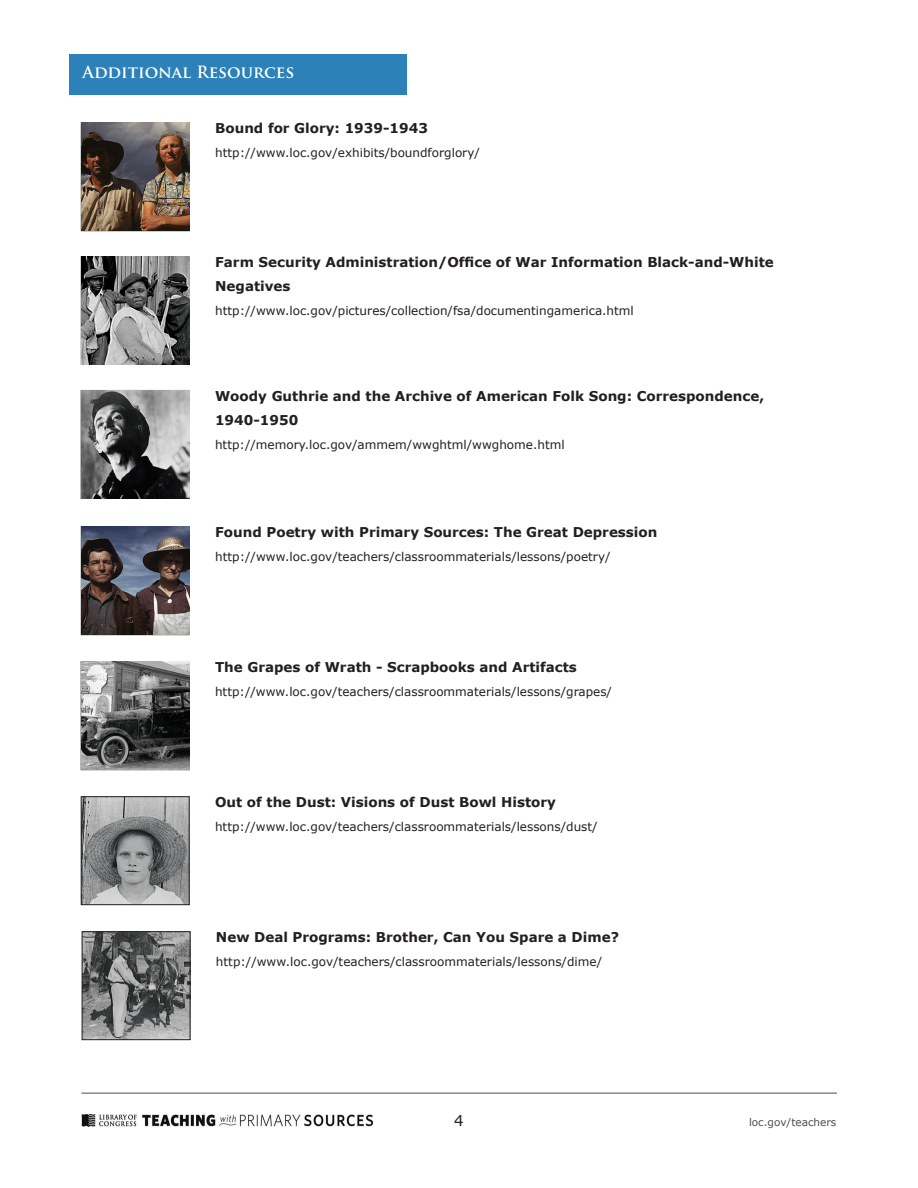
<style>
.page{position:relative;width:918px;height:1188px;background:#fff}
.page>*{position:absolute;margin:0;border:0;box-sizing:border-box;transform-origin:0 0}
.t1{font:700 16.5px "Trajan Pro";color:#fff}
.t2{font:15px "Verdana";color:#231f20}
.t3{font:700 13.5px/24px "Verdana";color:#231f20}
.t4{font:12px "Verdana";color:#231f20}
.t5{font:10.5px "Verdana";color:#4d4d4d}
</style>
<div class="page">
<hr style="left:81px;top:1093px;width:756px;height:1px;background:#231f20">
<img style="left:81px;top:1114px;width:292px;height:12px">
<div style="left:69px;top:54px;width:337px;height:40px;background:#2c81b8"></div>
<img style="left:81px;top:123px;width:108px;height:108px">
<img style="left:81px;top:256px;width:108px;height:108px">
<img style="left:81px;top:390px;width:108px;height:108px">
<img style="left:81px;top:527px;width:108px;height:108px">
<img style="left:81px;top:662px;width:108px;height:108px">
<img style="left:83px;top:798px;width:104px;height:105px">
<img style="left:84px;top:934px;width:104px;height:104px">
<div style="left:82px;top:932px;width:108px;height:108px;border:1px solid #231f20"></div>
<div style="left:81px;top:796px;width:108px;height:109px;border:1px solid #231f20"></div>
<p class="t1" style="left:82px;top:62px;width:213px">Additional Resources</p>
<p class="t3" style="left:215px;top:116px;width:214px">Bound for Glory: 1939-1943</p>
<p class="t4" style="left:215px;top:144px;width:266px">http://www.loc.gov/exhibits/boundforglory/</p>
<p class="t3" style="left:215px;top:250px;width:560px">Farm Security Administration/Office of War Information Black-and-White<br>Negatives</p>
<p class="t4" style="left:215px;top:302px;width:420px">http://www.loc.gov/pictures/collection/fsa/documentingamerica.html</p>
<p class="t3" style="left:215px;top:384px;width:551px">Woody Guthrie and the Archive of American Folk Song: Correspondence,<br>1940-1950</p>
<p class="t4" style="left:215px;top:436px;width:351px">http://memory.loc.gov/ammem/wwghtml/wwghome.html</p>
<p class="t3" style="left:215px;top:520px;width:444px">Found Poetry with Primary Sources: The Great Depression</p>
<p class="t4" style="left:215px;top:548px;width:397px">http://www.loc.gov/teachers/classroommaterials/lessons/poetry/</p>
<p class="t3" style="left:215px;top:655px;width:363px">The Grapes of Wrath - Scrapbooks and Artifacts</p>
<p class="t4" style="left:215px;top:683px;width:399px">http://www.loc.gov/teachers/classroommaterials/lessons/grapes/</p>
<p class="t3" style="left:215px;top:790px;width:342px">Out of the Dust: Visions of Dust Bowl History</p>
<p class="t4" style="left:215px;top:818px;width:384px">http://www.loc.gov/teachers/classroommaterials/lessons/dust/</p>
<p class="t3" style="left:216px;top:925px;width:405px">New Deal Programs: Brother, Can You Spare a Dime?</p>
<p class="t4" style="left:216px;top:953px;width:388px">http://www.loc.gov/teachers/classroommaterials/lessons/dime/</p>
<p class="t2" style="left:454px;top:1110px;width:11px">4</p>
<p class="t5" style="left:749px;top:1115px;width:89px">loc.gov/teachers</p>
</div>
